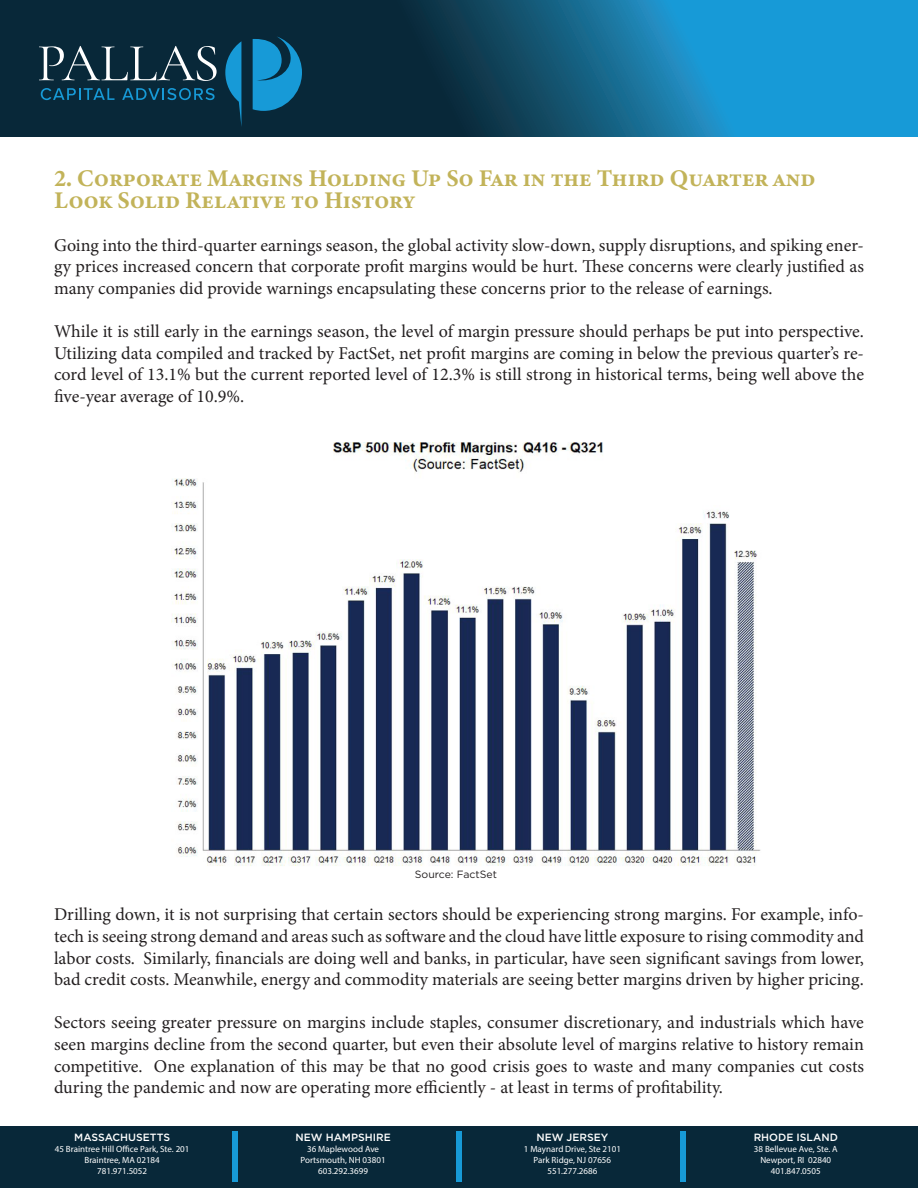
<style>
.page{position:relative;width:918px;height:1188px;background:#fff}
.page>*{position:absolute;margin:0;border:0;box-sizing:border-box;transform-origin:0 0}
.t1{font:500 54px "Gotham";color:#179ad7}
.t2{font:24px/21.6px "Minion Variable Concept";color:#c2b359}
.t3{font:18px/21.6px "Minion Pro";color:#231f20;text-align:justify}
.t4{font:500 10.5px "Gotham";color:#fff}
.t5{font:10.5px "Gotham";color:#231f20}
.t6{font:9px "Myriad Pro";color:#fff}
</style>
<div class="page">
<svg style="left:0;top:0;width:917px;height:137px;background:#105778"></svg>
<svg style="left:225px;top:41px;width:16px;height:86px"></svg>
<svg style="left:253px;top:36px;width:49px;height:75px;background:#1279a9"></svg>
<svg style="left:39px;top:46px;width:178px;height:35px;background:#354f5d"></svg>
<svg style="left:41px;top:88px;width:74px;height:12px"></svg>
<svg style="left:122px;top:88px;width:93px;height:12px"></svg>
<div style="left:0;top:1126px;width:918px;height:62px;background:#082839"></div>
<hr style="left:917px;top:0;width:1px;height:137px;background:#179ad7">
<img style="left:171px;top:442px;width:590px;height:424px">
<p class="t2" style="left:54px;top:167px;width:763px">2. Corporate Margins Holding Up So Far in the Third Quarter and<br>Look Solid Relative to History</p>
<p class="t3" style="left:54px;top:234px;width:812px">Going into the third-quarter earnings season, the global activity slow-down, supply disruptions, and spiking ener&shy;gy prices increased concern that corporate profit margins would be hurt. These concerns were clearly justified as many companies did provide warnings encapsulating these concerns prior to the release of earnings.</p>
<p class="t3" style="left:54px;top:321px;width:812px">While it is still early in the earnings season, the level of margin pressure should perhaps be put into perspective.<br>Utilizing data compiled and tracked by FactSet, net profit margins are coming in below the previous quarter’s re&shy;cord level of 13.1% but the current reported level of 12.3% is still strong in historical terms, being well above the five-year average of 10.9%.</p>
<p class="t5" style="left:415px;top:868px;width:83px">Source: FactSet</p>
<p class="t3" style="left:54px;top:904px;width:812px">Drilling down, it is not surprising that certain sectors should be experiencing strong margins. For example, info&shy;tech is seeing strong demand and areas such as software and the cloud have little exposure to rising commodity and labor costs. Similarly, financials are doing well and banks, in particular, have seen significant savings from lower, bad credit costs. Meanwhile, energy and commodity materials are seeing better margins driven by higher pricing.</p>
<p class="t3" style="left:54px;top:1012px;width:812px">Sectors seeing greater pressure on margins include staples, consumer discretionary, and industrials which have seen margins decline from the second quarter, but even their absolute level of margins relative to history remain competitive. One explanation of this may be that no good crisis goes to waste and many companies cut costs during the pandemic and now are operating more efficiently - at least in terms of profitability.</p>
<p class="t4" style="left:74px;top:1131px;width:97px">MASSACHUSETTS</p>
<p class="t6" style="left:55px;top:1144px;width:136px">45 Braintree Hill Office Park, Ste. 201</p>
<p class="t6" style="left:85px;top:1154px;width:77px">Braintree, MA 02184</p>
<p class="t6" style="left:97px;top:1165px;width:51px">781.971.5052</p>
<p class="t1" style="left:226px;top:1121px;width:19px">|</p>
<p class="t1" style="left:450px;top:1121px;width:19px">|</p>
<p class="t4" style="left:754px;top:1131px;width:86px">RHODE ISLAND</p>
<p class="t1" style="left:674px;top:1121px;width:19px">|</p>
<p class="t4" style="left:295px;top:1131px;width:97px">NEW HAMPSHIRE</p>
<p class="t6" style="left:307px;top:1144px;width:73px">36 Maplewood Ave</p>
<p class="t6" style="left:301px;top:1154px;width:87px">Portsmouth, NH 03801</p>
<p class="t6" style="left:318px;top:1165px;width:51px">603.292.3699</p>
<p class="t4" style="left:536px;top:1131px;width:73px">NEW JERSEY</p>
<p class="t6" style="left:524px;top:1144px;width:99px">1 Maynard Drive, Ste 2101</p>
<p class="t6" style="left:534px;top:1154px;width:79px">Park Ridge, NJ 07656</p>
<p class="t6" style="left:547px;top:1165px;width:51px">551.277.2686</p>
<p class="t6" style="left:754px;top:1144px;width:85px">38 Bellevue Ave, Ste. A</p>
<p class="t6" style="left:760px;top:1154px;width:72px">Newport, RI 02840</p>
<p class="t6" style="left:771px;top:1165px;width:51px">401.847.0505</p>
</div>
